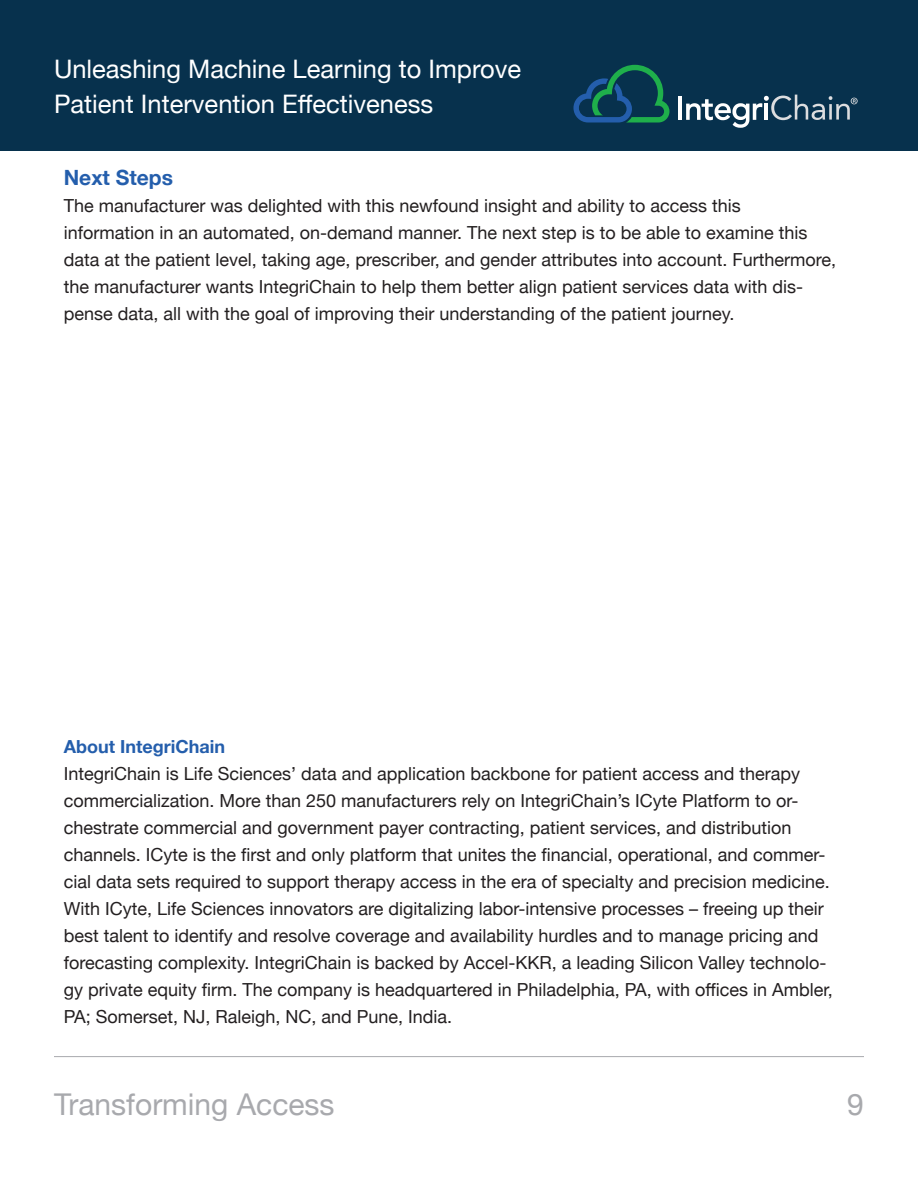
<style>
.page{position:relative;width:918px;height:1188px;background:#fff}
.page>*{position:absolute;margin:0;border:0;box-sizing:border-box;transform-origin:0 0}
.t1{font:30px "Helvetica Neue";color:#a8a9ad}
.t2{font:25.5px/34.5px "Helvetica Neue";color:#fff}
.t3{font:700 21px "Helvetica Neue";color:#245eac}
.t4{font:18px/27px "Helvetica Neue";color:#231f20}
.t5{font:700 18px "Helvetica Neue";color:#245eac}
</style>
<div class="page">
<div style="left:0;top:0;width:918px;height:151px;background:#07314d"></div>
<svg style="left:573px;top:65px;width:97px;height:58px"></svg>
<hr style="left:678px;top:96px;width:4px;height:24px;background:#fff">
<svg style="left:686px;top:95px;width:172px;height:33px"></svg>
<hr style="left:54px;top:1056px;width:810px;height:1px;background:#a8a9ad">
<h2 class="t2" style="left:54px;top:53px;width:469px">Unleashing Machine Learning to Improve<br>Patient Intervention Effectiveness</h2>
<p class="t3" style="left:64px;top:161px;width:111px">Next Steps</p>
<p class="t4" style="left:64px;top:193px;width:679px">The manufacturer was delighted with this newfound insight and ability to access this</p>
<p class="t4" style="left:64px;top:220px;width:774px">information in an automated, on-demand manner. The next step is to be able to examine this data at the patient level, taking age, prescriber, and gender attributes into account. Furthermore, the manufacturer wants IntegriChain to help them better align patient services data with dis&shy;pense data, all with the goal of improving their understanding of the patient journey.</p>
<p class="t5" style="left:64px;top:732px;width:163px">About IntegriChain</p>
<p class="t4" style="left:64px;top:761px;width:771px">IntegriChain is Life Sciences’ data and application backbone for patient access and therapy commercialization. More than 250 manufacturers rely on IntegriChain’s ICyte Platform to or&shy;chestrate commercial and government payer contracting, patient services, and distribution channels. ICyte is the first and only platform that unites the financial, operational, and commer&shy;cial data sets required to support therapy access in the era of specialty and precision medicine.<br>With ICyte, Life Sciences innovators are digitalizing labor-intensive processes – freeing up their best talent to identify and resolve coverage and availability hurdles and to manage pricing and forecasting complexity. IntegriChain is backed by Accel-KKR, a leading Silicon Valley technolo&shy;gy private equity firm. The company is headquartered in Philadelphia, PA, with offices in Ambler, PA; Somerset, NJ, Raleigh, NC, and Pune, India.</p>
<h1 class="t1" style="left:54px;top:1083px;width:282px">Transforming Access</h1>
<h1 class="t1" style="left:847px;top:1083px;width:18px">9</h1>
</div>
